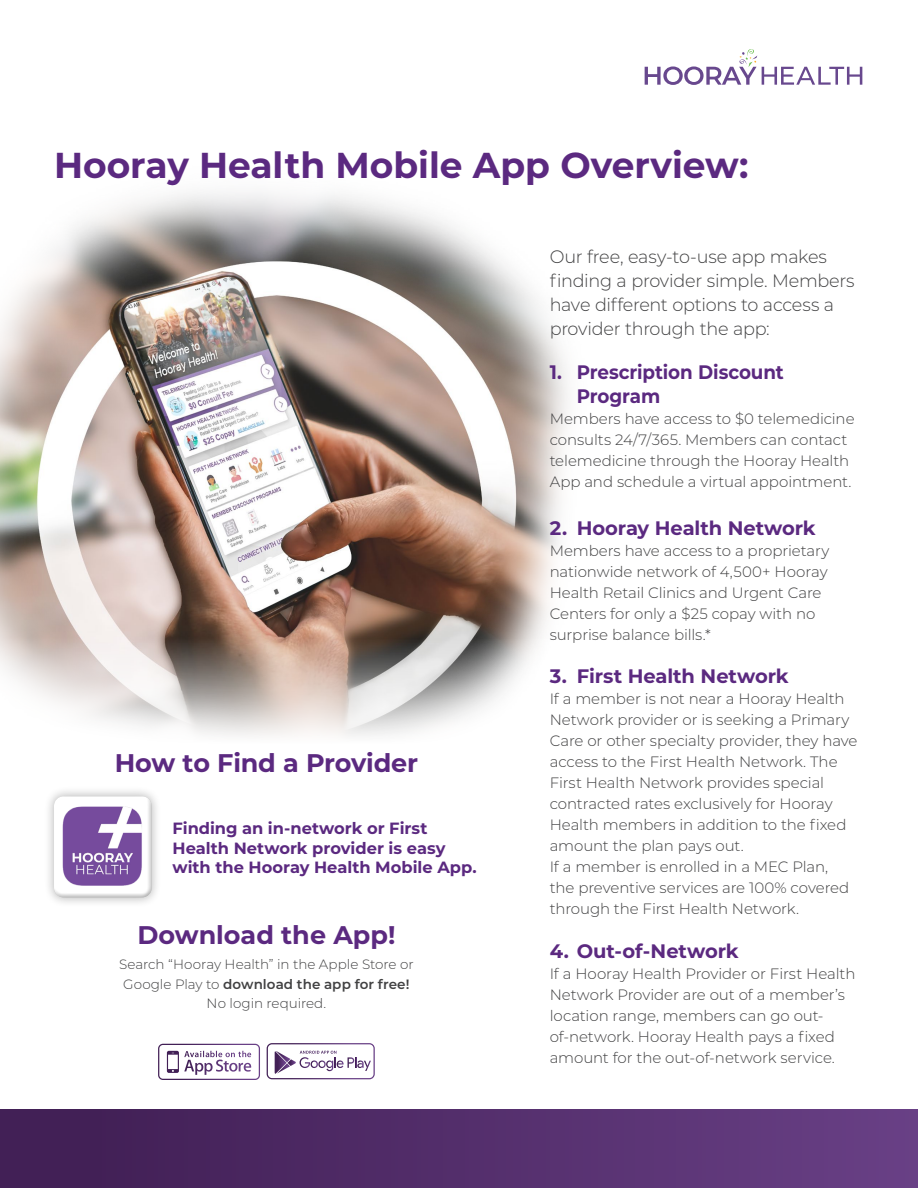
<style>
.page{position:relative;width:918px;height:1188px;background:#fff}
.page>*{position:absolute;margin:0;border:0;box-sizing:border-box;transform-origin:0 0}
.t1{font:700 36px "Montserrat";color:#5b2980}
.t2{font:700 25.5px "Montserrat";letter-spacing:-.005em;color:#5b2980}
.t3{font:700 19.5px "Montserrat";letter-spacing:-.005em;color:#5b2980}
.t4{font:700 19.5px/24px "Montserrat";letter-spacing:-.005em;color:#5b2980;scale:.94 1}
.t5{font:300 18px/24px "Montserrat";letter-spacing:-.015em;color:#414142}
.t6{font:700 16.2px/19.5px "Montserrat";color:#5b2980}
.t7{font:300 15px/21px "Montserrat";letter-spacing:-.005em;color:#414142}
.t8{font:300 13.5px/19.5px "Montserrat";letter-spacing:-.005em;color:#414142;text-align:center}
.s1{font-weight:600}
</style>
<div class="page">
<img style="left:0;top:193px;width:568px;height:543px">
<div style="left:0;top:1110px;width:918px;height:78px;background:linear-gradient(to right,#3e1d52,#684085)"></div>
<svg style="left:645px;top:49px;width:217px;height:36px"></svg>
<svg style="left:158px;top:1044px;width:102px;height:36px"></svg>
<svg style="left:267px;top:1043px;width:108px;height:36px"></svg>
<div style="left:44px;top:786px;width:118px;height:121px;background:#000;opacity:.3"></div>
<div style="left:49px;top:791px;width:106px;height:104px;background:#fff;opacity:.4"></div>
<div style="left:52px;top:797px;width:105px;height:101px;background:#000;opacity:.4"></div>
<h1 class="t1" style="left:54px;top:140px;width:696px">Hooray Health Mobile App Overview:</h1>
<h2 class="t2" style="left:115px;top:745px;width:305px">How to Find a Provider</h2>
<p class="t6" style="left:172px;top:818px;width:306px">Finding an in-network or First<br>Health Network provider is easy with the Hooray Health Mobile App.</p>
<h2 class="t2" style="left:137px;top:916px;width:260px">Download the App!</h2>
<p class="t8" style="left:119px;top:954px;width:296px">Search “Hooray Health” in the Apple Store or<br>Google Play to <span class="s1">download the app for free!<br></span>No login required.</p>
<p class="t5" style="left:550px;top:244px;width:307px">Our free, easy-to-use app makes finding a provider simple. Members have different options to access a provider through the app:</p>
<h3 class="t4" style="left:577px;top:359px;width:222px;text-indent:-27px">1. Prescription Discount<br>Program</h3>
<p class="t7" style="left:550px;top:407px;width:306px">Members have access to $0 telemedicine consults 24/7/365. Members can contact telemedicine through the Hooray Health App and schedule a virtual appointment.</p>
<h3 class="t3" style="left:550px;top:514px;width:268px">2. Hooray Health Network</h3>
<p class="t7" style="left:550px;top:539px;width:281px">Members have access to a proprietary nationwide network of 4,500+ Hooray Health Retail Clinics and Urgent Care Centers for only a $25 copay with no surprise balance bills.*</p>
<h3 class="t3" style="left:550px;top:662px;width:240px">3. First Health Network</h3>
<p class="t7" style="left:550px;top:688px;width:309px">If a member is not near a Hooray Health Network provider or is seeking a Primary Care or other specialty provider, they have access to the First Health Network. The First Health Network provides special contracted rates exclusively for Hooray Health members in addition to the fixed amount the plan pays out.<br>If a member is enrolled in a MEC Plan,<br>the preventive services are 100% covered through the First Health Network.</p>
<h3 class="t3" style="left:550px;top:937px;width:190px">4. Out-of-Network</h3>
<p class="t7" style="left:550px;top:962px;width:307px">If a Hooray Health Provider or First Health Network Provider are out of a member’s location range, members can go out&shy;of-network. Hooray Health pays a fixed amount for the out-of-network service.</p>
</div>
